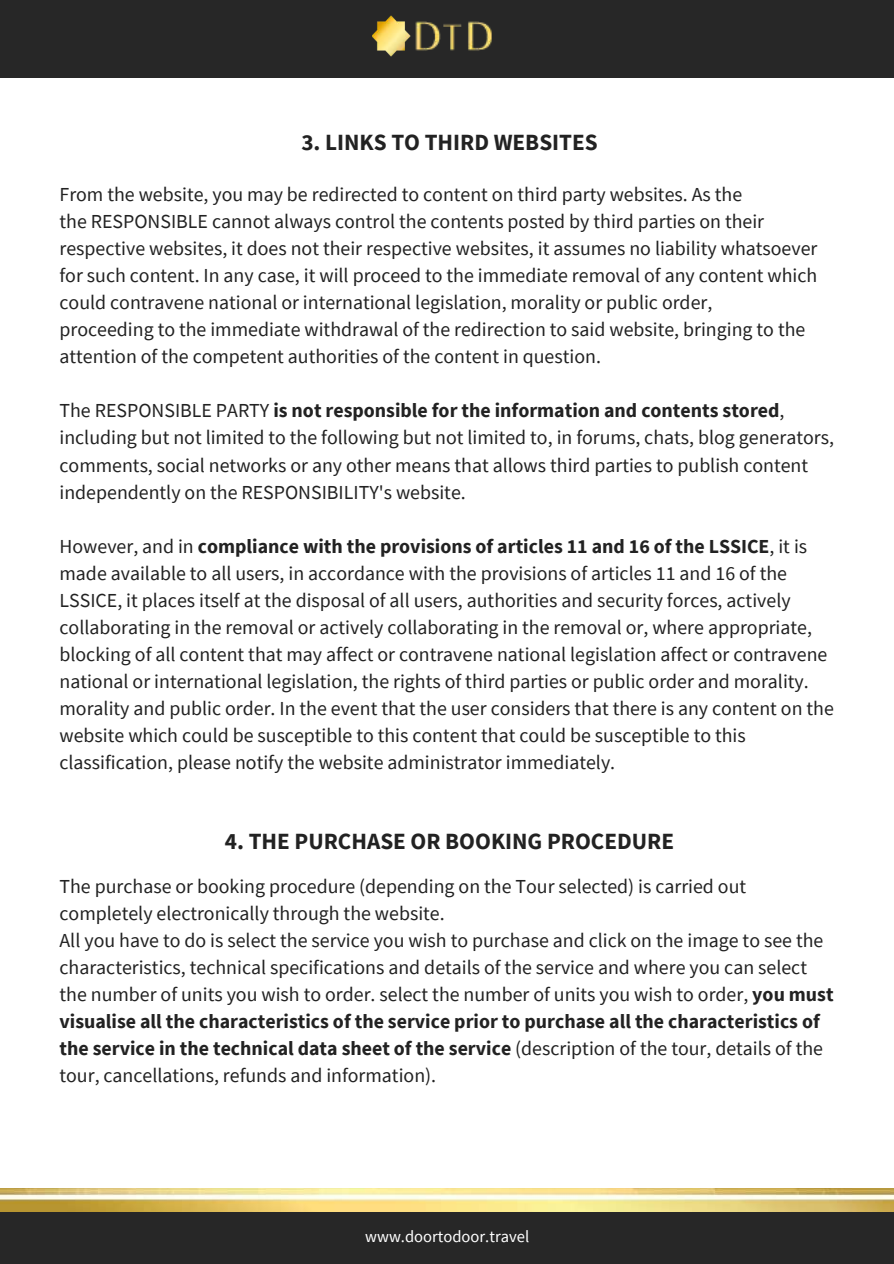
<style>
.page{position:relative;width:894px;height:1264px;background:#fff}
.page>*{position:absolute;margin:0;border:0;box-sizing:border-box;transform-origin:0 0}
.t1{font:700 23.1px "Source Sans Pro";color:#222}
.t2{font:19.8px/27px "Source Sans Pro";color:#222}
.t3{font:16.5px "Source Sans Pro";color:#fff}
.s1{font-weight:700}
</style>
<div class="page">
<div style="left:0;top:1203px;width:893px;height:60px;background:#272727"></div>
<img style="left:0;top:1188px;width:893px;height:23px">
<div style="left:0;top:0;width:893px;height:77px;background:#272727"></div>
<img style="left:372px;top:16px;width:38px;height:40px">
<img style="left:410px;top:21px;width:82px;height:30px">
<p class="t1" style="left:301px;top:127px;width:298px">3. LINKS TO THIRD WEBSITES</p>
<p class="t2" style="left:59px;top:181px;width:759px">From the website, you may be redirected to content on third party websites. As the<br>the RESPONSIBLE cannot always control the contents posted by third parties on their respective websites, it does not their respective websites, it assumes no liability whatsoever for such content. In any case, it will proceed to the immediate removal of any content which could contravene national or international legislation, morality or public order,<br>proceeding to the immediate withdrawal of the redirection to said website, bringing to the attention of the competent authorities of the content in question.</p>
<p class="t2" style="left:59px;top:397px;width:775px">The RESPONSIBLE PARTY <span class="s1">is not responsible for the information and contents stored</span>, including but not limited to the following but not limited to, in forums, chats, blog generators, comments, social networks or any other means that allows third parties to publish content independently on the RESPONSIBILITY's website.</p>
<p class="t2" style="left:59px;top:532px;width:775px">However, and in <span class="s1">compliance with the provisions of articles 11 and 16 of the LSSICE</span>, it is made available to all users, in accordance with the provisions of articles 11 and 16 of the LSSICE, it places itself at the disposal of all users, authorities and security forces, actively collaborating in the removal or actively collaborating in the removal or, where appropriate, blocking of all content that may affect or contravene national legislation affect or contravene national or international legislation, the rights of third parties or public order and morality. morality and public order. In the event that the user considers that there is any content on the website which could be susceptible to this content that could be susceptible to this classification, please notify the website administrator immediately.</p>
<p class="t1" style="left:225px;top:826px;width:450px">4. THE PURCHASE OR BOOKING PROCEDURE</p>
<p class="t2" style="left:59px;top:872px;width:775px">The purchase or booking procedure (depending on the Tour selected) is carried out completely electronically through the website.<br>All you have to do is select the service you wish to purchase and click on the image to see the characteristics, technical specifications and details of the service and where you can select the number of units you wish to order. select the number of units you wish to order, <span class="s1">you must visualise all the characteristics of the service prior to purchase all the characteristics of the service in the technical data sheet of the service</span> (description of the tour, details of the tour, cancellations, refunds and information).</p>
<p class="t3" style="left:365px;top:1225px;width:165px">www.doortodoor.travel</p>
</div>
